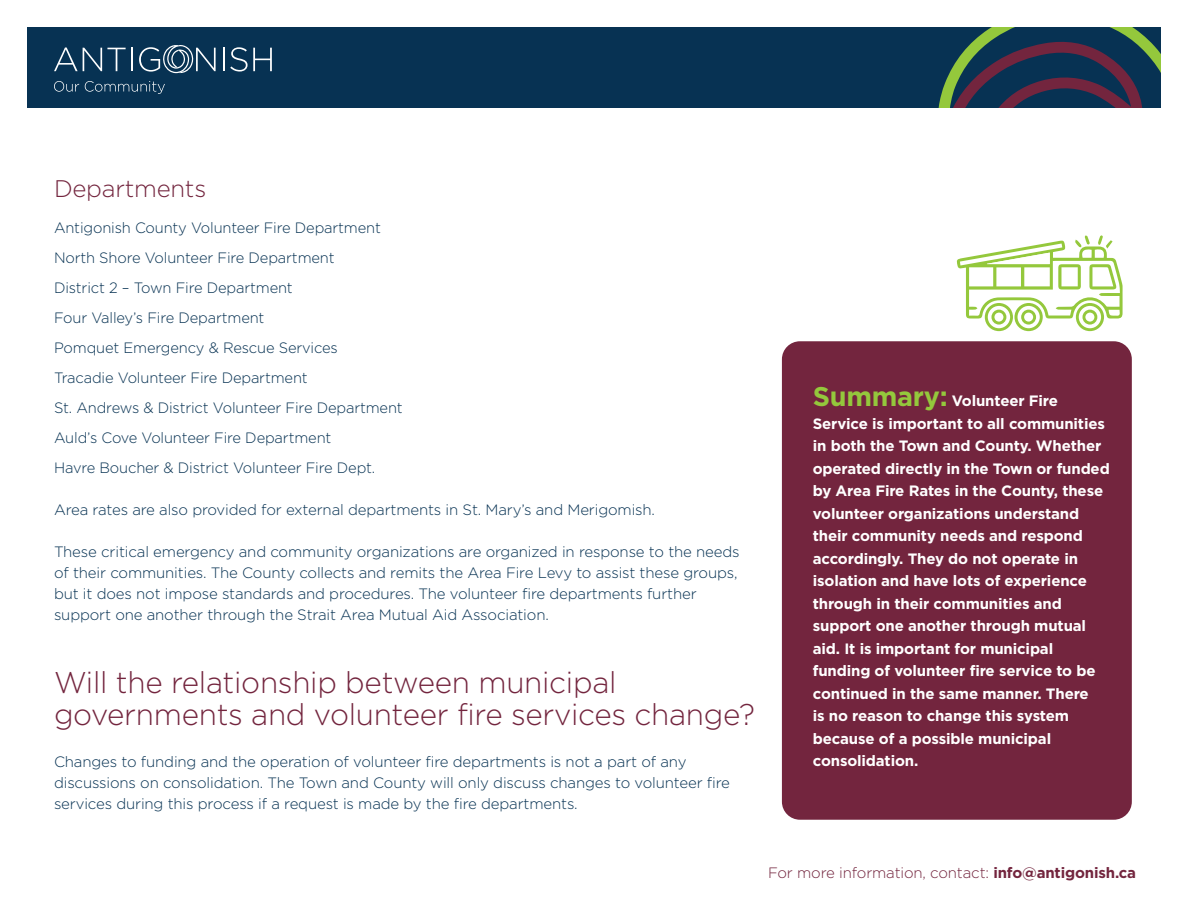
<style>
.page{position:relative;width:1188px;height:918px;background:#fff}
.page>*{position:absolute;margin:0;border:0;box-sizing:border-box;transform-origin:0 0}
.t1{font:300 30px/31.5px "Gotham";letter-spacing:-.01em;color:#73253e}
.t2{font:300 24px "Gotham";letter-spacing:-.01em;color:#73253e}
.t3{font:300 15px/21px "Gotham";letter-spacing:-.01em;color:#073253}
.t4{font:700 15px/22.5px "Gotham";letter-spacing:-.01em;color:#fff}
.t5{font:300 15px "Gotham";letter-spacing:-.01em;color:#73253e}
.s1{font-size:27px;color:#94c83c}
.s2{font-weight:700}
</style>
<div class="page">
<div style="left:782px;top:341px;width:350px;height:479px;background:#73253e;border-radius:18px"></div>
<svg style="left:956px;top:235px;width:167px;height:96px"></svg>
<div style="left:27px;top:27px;width:1134px;height:81px;background:#073253"></div>
<svg style="left:938px;top:27px;width:223px;height:81px"></svg>
<svg style="left:54px;top:81px;width:111px;height:13px"></svg>
<svg style="left:54px;top:48px;width:72px;height:23px"></svg>
<hr style="left:131px;top:48px;width:2px;height:23px;background:#fff">
<hr style="left:223px;top:48px;width:2px;height:23px;background:#fff">
<svg style="left:230px;top:47px;width:42px;height:25px"></svg>
<svg style="left:139px;top:45px;width:77px;height:28px"></svg>
<p class="t2" style="left:54px;top:175px;width:154px">Departments</p>
<p class="t3" style="left:54px;top:217px;width:329px">Antigonish County Volunteer Fire Department</p>
<p class="t3" style="left:54px;top:247px;width:282px">North Shore Volunteer Fire Department</p>
<p class="t3" style="left:54px;top:277px;width:240px">District 2 – Town Fire Department</p>
<p class="t3" style="left:54px;top:307px;width:212px">Four Valley’s Fire Department</p>
<p class="t3" style="left:54px;top:337px;width:285px">Pomquet Emergency &amp; Rescue Services</p>
<p class="t3" style="left:54px;top:367px;width:255px">Tracadie Volunteer Fire Department</p>
<p class="t3" style="left:54px;top:397px;width:350px">St. Andrews &amp; District Volunteer Fire Department</p>
<p class="t3" style="left:54px;top:427px;width:279px">Auld’s Cove Volunteer Fire Department</p>
<p class="t3" style="left:54px;top:457px;width:323px">Havre Boucher &amp; District Volunteer Fire Dept.</p>
<p class="t3" style="left:54px;top:499px;width:603px">Area rates are also provided for external departments in St. Mary’s and Merigomish.</p>
<p class="t3" style="left:54px;top:541px;width:687px">These critical emergency and community organizations are organized in response to the needs of their communities. The County collects and remits the Area Fire Levy to assist these groups, but it does not impose standards and procedures. The volunteer fire departments further support one another through the Strait Area Mutual Aid Association.</p>
<p class="t1" style="left:54px;top:666px;width:702px">Will the relationship between municipal governments and volunteer fire services change?</p>
<p class="t3" style="left:54px;top:751px;width:677px">Changes to funding and the operation of volunteer fire departments is not a part of any discussions on consolidation. The Town and County will only discuss changes to volunteer fire services during this process if a request is made by the fire departments.</p>
<p class="t4" style="left:813px;top:389px;width:298px"><span class="s1">Summary:</span> Volunteer Fire Service is important to all communities in both the Town and County. Whether operated directly in the Town or funded by Area Fire Rates in the County, these volunteer organizations understand their community needs and respond accordingly. They do not operate in isolation and have lots of experience through in their communities and support one another through mutual aid. It is important for municipal funding of volunteer fire service to be continued in the same manner. There<br>is no reason to change this system because of a possible municipal consolidation.</p>
<p class="t5" style="left:768px;top:865px;width:370px">For more information, contact: <span class="s2">info@antigonish.ca</span></p>
</div>
